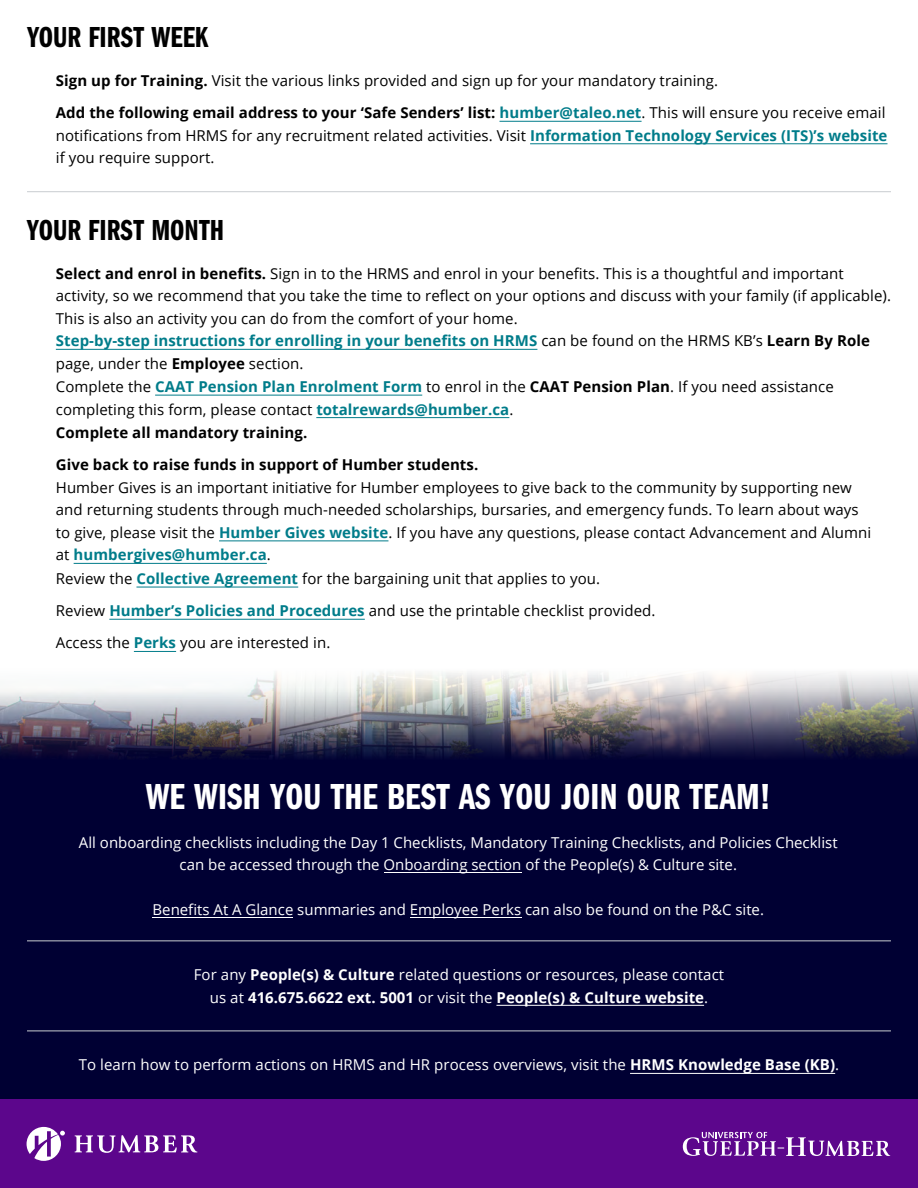
<style>
.page{position:relative;width:918px;height:1188px;background:#fff}
.page>*{position:absolute;margin:0;border:0;box-sizing:border-box;transform-origin:0 0}
.t1{font:37.5px "Franklin Gothic URW Com Dem";letter-spacing:.005em;color:#fff}
.t2{font:30px "Franklin Gothic URW Com Dem";color:#000}
.t3{font:15px/22.5px "Open Sans";letter-spacing:.005em;color:#000}
.t4{font:15px/22.5px "Open Sans";color:#fff;text-align:center}
.t5{font:700 15px "Open Sans";letter-spacing:.005em;color:#000}
.s1{font-weight:700}
.s2{font-weight:700;color:#007c8a}
</style>
<div class="page">
<img style="left:255px;top:672px;width:663px;height:10px">
<img style="left:0;top:682px;width:918px;height:78px">
<hr style="left:499px;top:121px;width:143px;height:1px;background:#007c8a">
<hr style="left:530px;top:143px;width:357px;height:1px;background:#007c8a">
<hr style="left:27px;top:191px;width:864px;height:1px;background:#c8ccd0">
<hr style="left:56px;top:349px;width:481px;height:1px;background:#007c8a">
<hr style="left:155px;top:395px;width:267px;height:1px;background:#007c8a">
<hr style="left:316px;top:417px;width:193px;height:1px;background:#007c8a">
<hr style="left:136px;top:587px;width:162px;height:1px;background:#007c8a">
<hr style="left:109px;top:619px;width:256px;height:1px;background:#007c8a">
<hr style="left:134px;top:651px;width:42px;height:1px;background:#007c8a">
<div style="left:0;top:760px;width:918px;height:340px;background:#003"></div>
<div style="left:0;top:1100px;width:918px;height:88px;background:#5c068c"></div>
<hr style="left:27px;top:940px;width:864px;height:1px;background:#c8ccd0">
<hr style="left:27px;top:1031px;width:864px;height:1px;background:#c8ccd0">
<hr style="left:630px;top:1073px;width:205px;height:1px;background:#fff">
<svg style="left:75px;top:1135px;width:122px;height:18px"></svg>
<svg style="left:27px;top:1127px;width:38px;height:34px"></svg>
<svg style="left:683px;top:1132px;width:207px;height:24px"></svg>
<hr style="left:219px;top:541px;width:169px;height:1px;background:#007c8a">
<hr style="left:74px;top:563px;width:193px;height:1px;background:#007c8a">
<hr style="left:384px;top:872px;width:138px;height:1px;background:#fff">
<hr style="left:153px;top:917px;width:140px;height:1px;background:#fff">
<hr style="left:410px;top:917px;width:111px;height:1px;background:#fff">
<hr style="left:496px;top:1005px;width:208px;height:1px;background:#fff">
<h2 class="t2" style="left:27px;top:16px;width:183px">YOUR FIRST WEEK</h2>
<p class="t3" style="left:56px;top:69px;width:664px"><span class="s1">Sign up for Training.</span> Visit the various links provided and sign up for your mandatory training.</p>
<p class="t3" style="left:56px;top:101px;width:833px"><span class="s1">Add the following email address to your ‘Safe Senders’ list:</span> <span class="s2">humber@taleo.net</span>. This will ensure you receive email notifications from HRMS for any recruitment related activities. Visit <span class="s2">Information Technology Services (ITS)’s website </span>if you require support.</p>
<h2 class="t2" style="left:27px;top:209px;width:199px">YOUR FIRST MONTH</h2>
<p class="t3" style="left:56px;top:262px;width:837px"><span class="s1">Select and enrol in benefits.</span> Sign in to the HRMS and enrol in your benefits. This is a thoughtful and important activity, so we recommend that you take the time to reflect on your options and discuss with your family (if applicable).<br>This is also an activity you can do from the comfort of your home.<br><span class="s2">Step-by-step instructions for enrolling in your benefits on HRMS</span> can be found on the HRMS KB’s <span class="s1">Learn By Role </span>page, under the <span class="s1">Employee</span> section.</p>
<p class="t3" style="left:56px;top:375px;width:779px">Complete the <span class="s2">CAAT Pension Plan Enrolment Form</span> to enrol in the <span class="s1">CAAT Pension Plan</span>. If you need assistance completing this form, please contact <span class="s2">totalrewards@humber.ca</span>.</p>
<p class="t5" style="left:56px;top:422px;width:253px">Complete all mandatory training.</p>
<p class="t5" style="left:56px;top:454px;width:424px">Give back to raise funds in support of Humber students.</p>
<p class="t3" style="left:56px;top:476px;width:817px">Humber Gives is an important initiative for Humber employees to give back to the community by supporting new and returning students through much-needed scholarships, bursaries, and emergency funds. To learn about ways to give, please visit the <span class="s2">Humber Gives website</span>. If you have any questions, please contact Advancement and Alumni at <span class="s2">humbergives@humber.ca</span>.</p>
<p class="t3" style="left:56px;top:567px;width:546px">Review the <span class="s2">Collective Agreement</span> for the bargaining unit that applies to you.</p>
<p class="t3" style="left:56px;top:599px;width:601px">Review <span class="s2">Humber’s Policies and Procedures</span> and use the printable checklist provided.</p>
<p class="t3" style="left:56px;top:631px;width:276px">Access the <span class="s2">Perks</span> you are interested in.</p>
<h2 class="t1" style="left:146px;top:770px;width:626px">WE WISH YOU THE BEST AS YOU JOIN OUR TEAM!</h2>
<h2 class="t4" style="left:79px;top:830px;width:760px">All onboarding checklists including the Day 1 Checklists, Mandatory Training Checklists, and Policies Checklist can be accessed through the Onboarding section of the People(s) &amp; Culture site.</h2>
<h2 class="t4" style="left:153px;top:898px;width:613px">Benefits At A Glance summaries and Employee Perks can also be found on the P&amp;C site.</h2>
<p class="t4" style="left:194px;top:963px;width:532px">For any <span class="s1">People(s) &amp; Culture</span> related questions or resources, please contact us at <span class="s1">416.675.6622 ext. 5001</span> or visit the <span class="s1">People(s) &amp; Culture website</span>.</p>
<p class="t4" style="left:79px;top:1053px;width:762px">To learn how to perform actions on HRMS and HR process overviews, visit the <span class="s1">HRMS Knowledge Base (KB)</span>.</p>
</div>
